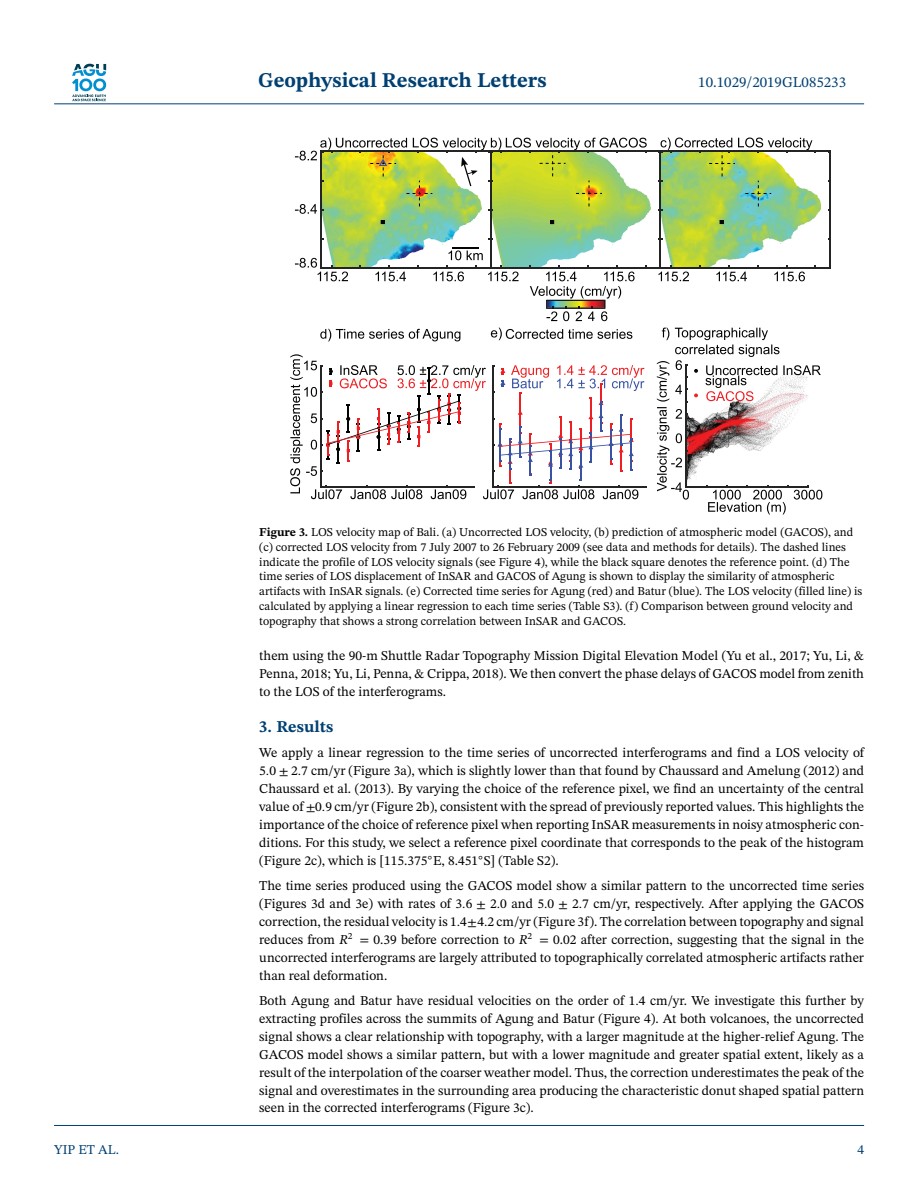
<style>
.page{position:relative;width:918px;height:1188px;background:#fff}
.page>*{position:absolute;margin:0;border:0;box-sizing:border-box;transform-origin:0 0}
.t1{font:700 21px "STIX Two Text";color:#004073}
.t2{font:700 16.5px "STIX Two Text";color:#004073}
.t3{font:15px "STIX Two Text";color:#004073}
.t4{font:13.5px/17.9px "STIX Two Text";color:#000;text-align:justify}
.t5{font:13.5px "STIX Two Text";color:#004073}
.t6{font:12px/15px "STIX Two Text";color:#000}
.s1{font-weight:700}
.s2{font-family:"STIX Math";font-style:italic}
.s3{font-family:"STIX Math"}
.s4{font-style:italic}
</style>
<div class="page">
<svg style="left:72px;top:64px;width:34px;height:37px"></svg>
<hr style="left:54px;top:103px;width:810px;height:1px;background:#004073">
<img style="left:322px;top:151px;width:499px;height:336px">
<svg style="left:381px;top:220px;width:4px;height:4px"></svg>
<svg style="left:550px;top:220px;width:4px;height:4px"></svg>
<svg style="left:720px;top:220px;width:4px;height:4px"></svg>
<hr style="left:321px;top:150px;width:1px;height:118px;background:#242424">
<hr style="left:660px;top:267px;width:171px;height:1px;background:#242424">
<hr style="left:660px;top:150px;width:171px;height:1px;background:#242424">
<svg style="left:774px;top:265px;width:31px;height:16px"></svg>
<hr style="left:829px;top:150px;width:2px;height:118px;background:#242424">
<hr style="left:490px;top:150px;width:171px;height:1px;background:#242424">
<hr style="left:490px;top:150px;width:1px;height:118px;background:#242424">
<hr style="left:660px;top:150px;width:1px;height:118px;background:#242424">
<svg style="left:658px;top:138px;width:158px;height:72px"></svg>
<svg style="left:295px;top:138px;width:352px;height:76px"></svg>
<svg style="left:320px;top:329px;width:140px;height:12px"></svg>
<svg style="left:491px;top:328px;width:141px;height:12px"></svg>
<hr style="left:492px;top:487px;width:155px;height:1px;background:#242424">
<svg style="left:290px;top:354px;width:354px;height:145px"></svg>
<svg style="left:657px;top:328px;width:165px;height:187px"></svg>
<svg style="left:295px;top:247px;width:452px;height:74px"></svg>
<hr style="left:54px;top:1125px;width:810px;height:1px;background:#004073">
<h1 class="t1" style="left:258px;top:72px;width:290px">Geophysical Research Letters</h1>
<p class="t3" style="left:698px;top:77px;width:149px">10.1029/2019GL085233</p>
<p class="t6" style="left:259px;top:525px;width:605px"><span class="s1">Figure 3.</span> LOS velocity map of Bali. (a) Uncorrected LOS velocity, (b) prediction of atmospheric model (GACOS), and (c) corrected LOS velocity from 7 July 2007 to 26 February 2009 (see data and methods for details). The dashed lines indicate the profile of LOS velocity signals (see Figure 4), while the black square denotes the reference point. (d) The time series of LOS displacement of InSAR and GACOS of Agung is shown to display the similarity of atmospheric artifacts with InSAR signals. (e) Corrected time series for Agung (red) and Batur (blue). The LOS velocity (filled line) is calculated by applying a linear regression to each time series (Table S3). (f) Comparison between ground velocity and topography that shows a strong correlation between InSAR and GACOS.</p>
<p class="t4" style="left:259px;top:648px;width:606px">them using the 90-m Shuttle Radar Topography Mission Digital Elevation Model (Yu et al., 2017; Yu, Li, &amp; Penna, 2018; Yu, Li, Penna, &amp; Crippa, 2018). We then convert the phase delays of GACOS model from zenith to the LOS of the interferograms.</p>
<p class="t2" style="left:259px;top:720px;width:76px">3. Results</p>
<p class="t4" style="left:259px;top:745px;width:606px">We apply a linear regression to the time series of uncorrected interferograms and find a LOS velocity of 5<span class="s2">.</span>0 <span class="s3">±</span> 2<span class="s2">.</span>7 cm/yr (Figure 3a), which is slightly lower than that found by Chaussard and Amelung (2012) and Chaussard et al. (2013). By varying the choice of the reference pixel, we find an uncertainty of the central value of <span class="s3">±</span>0<span class="s2">.</span>9 cm/yr (Figure 2b), consistent with the spread of previously reported values. This highlights the importance of the choice of reference pixel when reporting InSAR measurements in noisy atmospheric con&shy;ditions. For this study, we select a reference pixel coordinate that corresponds to the peak of the histogram (Figure 2c), which is [115.375<sup>◦</sup>E, 8.451<sup>◦</sup>S] (Table S2).</p>
<p class="t4" style="left:259px;top:878px;width:606px">The time series produced using the GACOS model show a similar pattern to the uncorrected time series (Figures 3d and 3e) with rates of 3<span class="s2">.</span>6 <span class="s3">±</span> 2<span class="s2">.</span>0 and 5<span class="s2">.</span>0 <span class="s3">±</span> 2<span class="s2">.</span>7 cm/yr, respectively. After applying the GACOS correction, the residual velocity is 1<span class="s2">.</span>4<span class="s3">±</span>4<span class="s2">.</span>2 cm/yr (Figure 3f). The correlation between topography and signal reduces from <span class="s4">R</span><sup>2</sup> <span class="s3">=</span> 0.39 before correction to <span class="s4">R</span><sup>2</sup> <span class="s3">=</span> 0.02 after correction, suggesting that the signal in the uncorrected interferograms are largely attributed to topographically correlated atmospheric artifacts rather than real deformation.</p>
<p class="t4" style="left:259px;top:993px;width:606px">Both Agung and Batur have residual velocities on the order of 1<span class="s2">.</span>4 cm/yr. We investigate this further by extracting profiles across the summits of Agung and Batur (Figure 4). At both volcanoes, the uncorrected signal shows a clear relationship with topography, with a larger magnitude at the higher-relief Agung. The GACOS model shows a similar pattern, but with a lower magnitude and greater spatial extent, likely as a result of the interpolation of the coarser weather model. Thus, the correction underestimates the peak of the signal and overestimates in the surrounding area producing the characteristic donut shaped spatial pattern seen in the corrected interferograms (Figure 3c).</p>
<p class="t5" style="left:54px;top:1144px;width:66px">YIP ET AL.</p>
<p class="t5" style="left:857px;top:1144px;width:8px">4</p>
</div>
